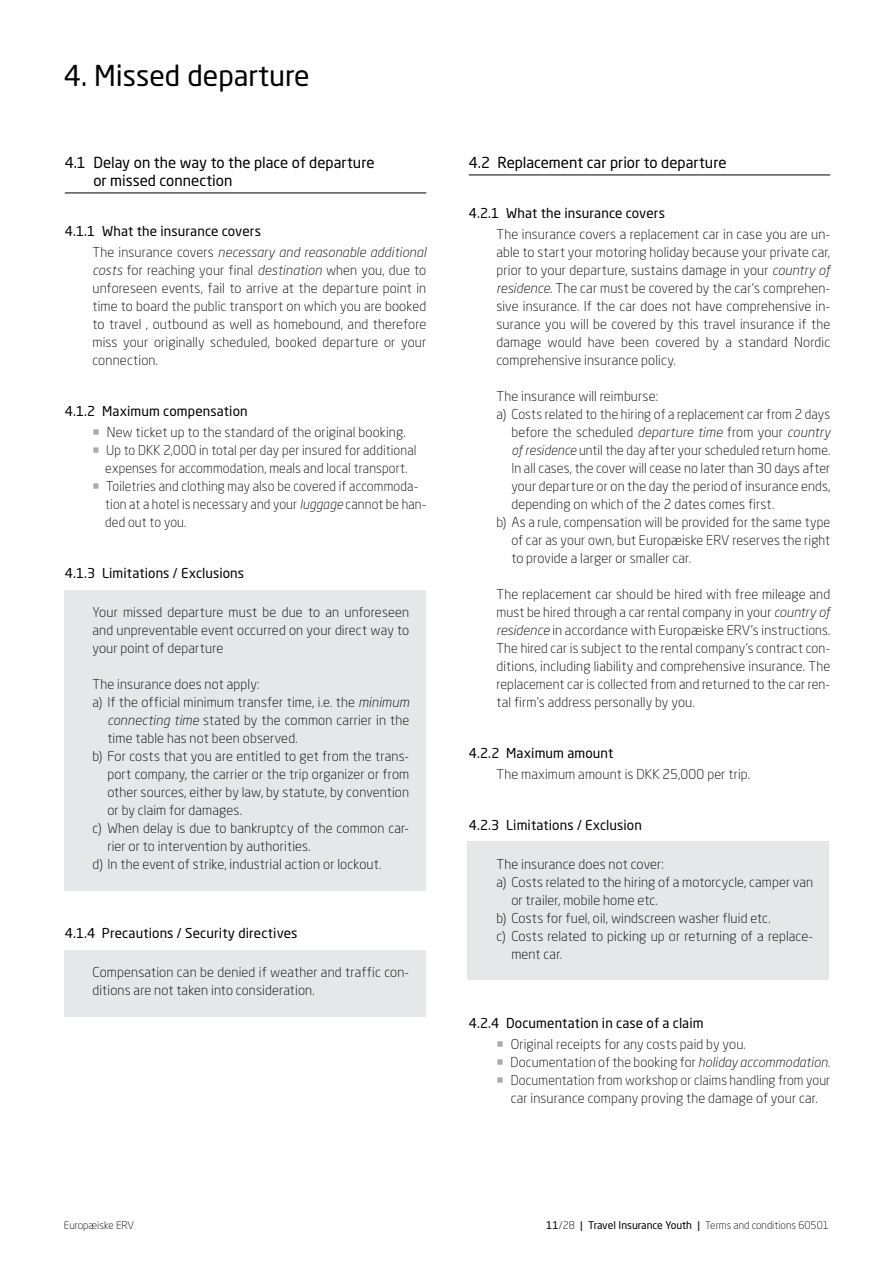
<style>
.page{position:relative;width:893px;height:1263px;background:#fff}
.page>*{position:absolute;margin:0;border:0;box-sizing:border-box;transform-origin:0 0}
.t1{font:28.5px "Neo Sans W1 G";color:#000}
.t2{font:15px/18px "Neo Sans W1 G";color:#000}
.t3{font:300 13.5px/18px "Neo Sans W1 G";letter-spacing:.01em;color:#000;text-align:justify}
.t4{font:300 13.5px/18px "Neo Sans W1 G";letter-spacing:.01em;color:#000;text-align:center;scale:.96 1}
.t5{font:13.5px "Neo Sans W1 G";letter-spacing:.005em;color:#000}
.t6{font:italic 300 13.5px "Neo Sans Pro";letter-spacing:.01em;color:#000}
.t7{font:300 10.5px "Neo Sans W1 G";color:#000}
.s1{font-family:"Neo Sans W1 G";font-style:normal}
.s2{font-family:"Neo Sans Pro";font-style:italic}
.s3{color:#a7a9ac}
.s4{font-weight:400}
</style>
<div class="page">
<div style="left:468px;top:841px;width:361px;height:138px;background:#e6e7e8"></div>
<div style="left:64px;top:590px;width:361px;height:301px;background:#e6e7e8"></div>
<div style="left:64px;top:950px;width:361px;height:67px;background:#e6e7e8"></div>
<hr style="left:65px;top:193px;width:361px;height:1px;background:#000">
<hr style="left:469px;top:175px;width:361px;height:1px;background:#000">
<h1 class="t1" style="left:64px;top:58px;width:247px">4. Missed departure</h1>
<p class="t2" style="left:93px;top:153px;width:283px;text-indent:-29px">4.1 Delay on the way to the place of departure or missed connection</p>
<p class="t5" style="left:65px;top:223px;width:198px">4.1.1 What the insurance covers</p>
<p class="t6" style="left:92px;top:244px;width:335px"><span class="s1">The insurance covers</span> necessary and reasonable additional</p>
<p class="t3" style="left:92px;top:261px;width:335px"><span class="s2">costs</span> for reaching your final <span class="s2">destination</span> when you, due to unforeseen events, fail to arrive at the departure point in time to board the public transport on which you are booked to travel , outbound as well as homebound, and therefore miss your originally scheduled, booked departure or your connection.</p>
<p class="t5" style="left:65px;top:403px;width:184px">4.1.2 Maximum compensation</p>
<p class="t3" style="left:92px;top:423px;width:315px"><span class="s3">○</span> New ticket up to the standard of the original booking.</p>
<p class="t4" style="left:92px;top:441px;width:339px"><span class="s3">○</span> Up to DKK 2,000 in total per day per insured for additional expenses for accommodation, meals and local transport.</p>
<p class="t4" style="left:105px;top:477px;width:336px;text-align:left;text-indent:-13px"><span class="s3">○</span> Toiletries and clothing may also be covered if accommoda&shy;tion at a hotel is necessary and your <span class="s2">luggage</span> cannot be han&shy;ded out to you.</p>
<p class="t5" style="left:65px;top:565px;width:181px">4.1.3 Limitations / Exclusions</p>
<p class="t3" style="left:92px;top:603px;width:318px">Your missed departure must be due to an unforeseen and unpreventable event occurred on your direct way to your point of departure</p>
<p class="t3" style="left:92px;top:675px;width:169px">The insurance does not apply:</p>
<p class="t3" style="left:92px;top:693px;width:318px">a) If the official minimum transfer time, i.e. the <span class="s2">minimum</span></p>
<p class="t3" style="left:107px;top:711px;width:303px"><span class="s2">connecting time</span> stated by the common carrier in the</p>
<p class="t3" style="left:107px;top:729px;width:192px">time table has not been observed.</p>
<p class="t3" style="left:92px;top:747px;width:318px">b) For costs that you are entitled to get from the trans-</p>
<p class="t3" style="left:107px;top:765px;width:303px">port company, the carrier or the trip organizer or from</p>
<p class="t3" style="left:107px;top:783px;width:303px">other sources, either by law, by statute, by convention</p>
<p class="t3" style="left:107px;top:801px;width:136px">or by claim for damages.</p>
<p class="t3" style="left:92px;top:819px;width:318px">c) When delay is due to bankruptcy of the common car-</p>
<p class="t3" style="left:107px;top:837px;width:205px">rier or to intervention by authorities.</p>
<p class="t3" style="left:92px;top:855px;width:290px">d) In the event of strike, industrial action or lockout.</p>
<p class="t5" style="left:65px;top:925px;width:234px">4.1.4 Precautions / Security directives</p>
<p class="t3" style="left:92px;top:963px;width:318px">Compensation can be denied if weather and traffic con&shy;ditions are not taken into consideration.</p>
<p class="t2" style="left:469px;top:153px;width:259px">4.2 Replacement car prior to departure</p>
<p class="t5" style="left:469px;top:205px;width:198px">4.2.1 What the insurance covers</p>
<p class="t3" style="left:496px;top:225px;width:335px">The insurance covers a replacement car in case you are un&shy;able to start your motoring holiday because your private car, prior to your departure, sustains damage in your <span class="s2">country of residence</span>. The car must be covered by the car’s comprehen&shy;sive insurance. If the car does not have comprehensive in&shy;surance you will be covered by this travel insurance if the damage would have been covered by a standard Nordic comprehensive insurance policy.</p>
<p class="t3" style="left:496px;top:387px;width:163px">The insurance will reimburse:</p>
<p class="t3" style="left:496px;top:405px;width:335px">a) Costs related to the hiring of a replacement car from 2 days</p>
<p class="t3" style="left:511px;top:423px;width:320px">before the scheduled <span class="s2">departure time</span> from your <span class="s2">country</span></p>
<p class="t4" style="left:511px;top:441px;width:334px"><span class="s2">of residence</span> until the day after your scheduled return home.</p>
<p class="t3" style="left:511px;top:459px;width:320px">In all cases, the cover will cease no later than 30 days after</p>
<p class="t3" style="left:511px;top:477px;width:320px">your departure or on the day the period of insurance ends,</p>
<p class="t3" style="left:511px;top:495px;width:264px">depending on which of the 2 dates comes first.</p>
<p class="t3" style="left:496px;top:513px;width:335px">b) As a rule, compensation will be provided for the same type</p>
<p class="t3" style="left:511px;top:531px;width:320px">of car as your own, but Europæiske ERV reserves the right</p>
<p class="t3" style="left:511px;top:549px;width:181px">to provide a larger or smaller car.</p>
<p class="t3" style="left:496px;top:585px;width:335px">The replacement car should be hired with free mileage and must be hired through a car rental company in your <span class="s2">country of residence</span> in accordance with Europæiske ERV’s instructions.<br>The hired car is subject to the rental company’s contract con&shy;ditions, including liability and comprehensive insurance. The replacement car is collected from and returned to the car ren&shy;tal firm’s address personally by you.</p>
<p class="t5" style="left:469px;top:745px;width:146px">4.2.2 Maximum amount</p>
<p class="t3" style="left:496px;top:765px;width:255px">The maximum amount is DKK 25,000 per trip.</p>
<p class="t5" style="left:469px;top:817px;width:175px">4.2.3 Limitations / Exclusion</p>
<p class="t3" style="left:496px;top:855px;width:169px">The insurance does not cover:</p>
<p class="t3" style="left:496px;top:873px;width:318px">a) Costs related to the hiring of a motorcycle, camper van</p>
<p class="t3" style="left:511px;top:891px;width:148px">or trailer, mobile home etc.</p>
<p class="t3" style="left:496px;top:909px;width:276px">b) Costs for fuel, oil, windscreen washer fluid etc.</p>
<p class="t3" style="left:496px;top:927px;width:318px">c) Costs related to picking up or returning of a replace-</p>
<p class="t3" style="left:511px;top:945px;width:52px">ment car.</p>
<p class="t5" style="left:469px;top:1015px;width:236px">4.2.4 Documentation in case of a claim</p>
<p class="t3" style="left:496px;top:1035px;width:251px"><span class="s3">○</span> Original receipts for any costs paid by you.</p>
<p class="t3" style="left:496px;top:1053px;width:335px"><span class="s3">○</span> Documentation of the booking for <span class="s2">holiday accommodation</span>.</p>
<p class="t4" style="left:496px;top:1071px;width:349px"><span class="s3">○</span> Documentation from workshop or claims handling from your car insurance company proving the damage of your car.</p>
<p class="t7" style="left:64px;top:1219px;width:72px">Europæiske ERV</p>
<p class="t7" style="left:546px;top:1219px;width:284px"><span class="s4">11</span>/28 <span class="s4">| Travel Insurance Youth |</span> Terms and conditions 60501</p>
</div>
